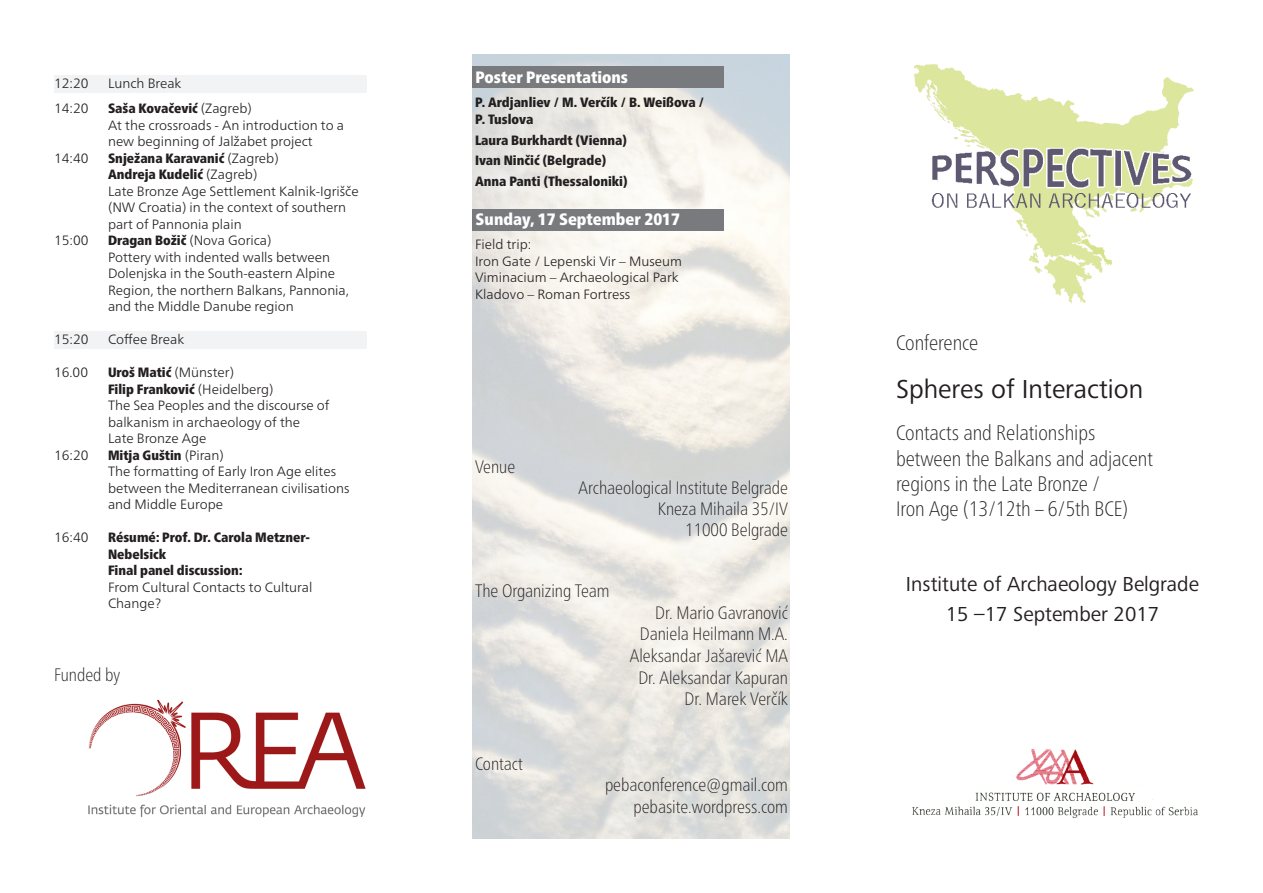
<style>
.page{position:relative;width:1263px;height:893px;background:#fff}
.page>*{position:absolute;margin:0;border:0;box-sizing:border-box;transform-origin:0 0}
.t1{font:27px "Frutiger Next LTW1 G";color:#231f20}
.t2{font:100 condensed 21px/25.2px "Frutiger Neue LT Pro";color:#231f20}
.t3{font:21px "Frutiger Next LTW1 G";color:#231f20}
.t4{font:100 condensed 18px "Frutiger Neue LT Pro";color:#231f20}
.t5{font:900 condensed 16.5px "Frutiger Neue LTW1 G";color:#fff}
.t6{font:300 13.5px/16.5px "Frutiger Neue LTW1 G";color:#231f20}
.t7{font:900 condensed 13.5px/16.5px "Frutiger Neue LTW1 G";color:#231f20}
.s1{font-weight:300;font-stretch:normal}
.s2{font-weight:900;font-stretch:condensed}
</style>
<div class="page">
<div style="left:54px;top:332px;width:313px;height:17px;background:#f2f3f4"></div>
<div style="left:54px;top:75px;width:313px;height:17px;background:#f2f3f4"></div>
<div style="left:472px;top:209px;width:252px;height:22px;background:#787a7d"></div>
<div style="left:472px;top:66px;width:252px;height:22px;background:#787a7d"></div>
<img style="left:914px;top:64px;width:280px;height:240px">
<img style="left:89px;top:701px;width:277px;height:116px">
<img style="left:912px;top:748px;width:286px;height:70px">
<p class="t6" style="left:54px;top:75px;width:36px">12:20</p>
<p class="t6" style="left:108px;top:75px;width:75px">Lunch Break</p>
<p class="t6" style="left:54px;top:100px;width:36px">14:20</p>
<p class="t7" style="left:108px;top:100px;width:145px">Saša Kovačević <span class="s1">(Zagreb)</span></p>
<p class="t6" style="left:108px;top:117px;width:238px">At the crossroads - An introduction to a new beginning of Jalžabet project</p>
<p class="t6" style="left:54px;top:150px;width:36px">14:40</p>
<p class="t7" style="left:108px;top:150px;width:172px">Snježana Karavanić <span class="s1">(Zagreb)</span></p>
<p class="t7" style="left:108px;top:166px;width:151px">Andreja Kudelić <span class="s1">(Zagreb)</span></p>
<p class="t6" style="left:108px;top:183px;width:252px">Late Bronze Age Settlement Kalnik-Igrišče (NW Croatia) in the context of southern part of Pannonia plain</p>
<p class="t6" style="left:54px;top:232px;width:36px">15:00</p>
<p class="t6" style="left:108px;top:232px;width:165px"><span class="s2">Dragan Božič</span> (Nova Gorica)</p>
<p class="t6" style="left:108px;top:249px;width:242px">Pottery with indented walls between Dolenjska in the South-eastern Alpine Region, the northern Balkans, Pannonia, and the Middle Danube region</p>
<p class="t6" style="left:54px;top:331px;width:36px">15:20</p>
<p class="t6" style="left:108px;top:331px;width:78px">Coffee Break</p>
<p class="t6" style="left:54px;top:364px;width:36px">16.00</p>
<p class="t7" style="left:108px;top:364px;width:127px">Uroš Matić <span class="s1">(Münster)</span></p>
<p class="t7" style="left:108px;top:381px;width:167px">Filip Franković <span class="s1">(Heidelberg)</span></p>
<p class="t6" style="left:108px;top:397px;width:223px">The Sea Peoples and the discourse of balkanism in archaeology of the<br>Late Bronze Age</p>
<p class="t6" style="left:54px;top:447px;width:36px">16:20</p>
<p class="t7" style="left:108px;top:447px;width:117px">Mitja Guštin <span class="s1">(Piran)</span></p>
<p class="t6" style="left:108px;top:463px;width:243px">The formatting of Early Iron Age elites between the Mediterranean civilisations and Middle Europe</p>
<p class="t6" style="left:54px;top:529px;width:36px">16:40</p>
<p class="t7" style="left:108px;top:529px;width:204px">Résumé: Prof. Dr. Carola Metzner-<br>Nebelsick<br>Final panel discussion:</p>
<p class="t6" style="left:108px;top:579px;width:206px">From Cultural Contacts to Cultural<br>Change?</p>
<p class="t4" style="left:54px;top:665px;width:68px">Funded by</p>
<p class="t5" style="left:476px;top:67px;width:154px">Poster Presentations</p>
<p class="t7" style="left:475px;top:94px;width:231px">P. Ardjanliev / M. Verčík / B. Weißova /<br>P. Tuslova</p>
<p class="t7" style="left:475px;top:132px;width:154px">Laura Burkhardt (Vienna)</p>
<p class="t7" style="left:475px;top:152px;width:133px">Ivan Ninčić (Belgrade)</p>
<p class="t7" style="left:475px;top:173px;width:154px">Anna Panti (Thessaloniki)</p>
<p class="t5" style="left:476px;top:210px;width:206px">Sunday, 17 September 2017</p>
<p class="t6" style="left:475px;top:236px;width:58px">Field trip:</p>
<p class="t6" style="left:475px;top:253px;width:209px">Iron Gate / Lepenski Vir – Museum</p>
<p class="t6" style="left:475px;top:269px;width:205px">Viminacium – Archaeological Park</p>
<p class="t6" style="left:475px;top:286px;width:157px">Kladovo – Roman Fortress</p>
<p class="t4" style="left:475px;top:456px;width:42px">Venue</p>
<p class="t4" style="left:579px;top:477px;width:211px">Archaeological Institute Belgrade</p>
<p class="t4" style="left:658px;top:498px;width:132px">Kneza Mihaila 35/IV</p>
<p class="t4" style="left:685px;top:519px;width:104px">11000 Belgrade</p>
<p class="t4" style="left:475px;top:580px;width:136px">The Organizing Team</p>
<p class="t4" style="left:475px;top:753px;width:49px">Contact</p>
<p class="t4" style="left:655px;top:602px;width:134px">Dr. Mario Gavranović</p>
<p class="t4" style="left:640px;top:624px;width:150px">Daniela Heilmann M.A.</p>
<p class="t4" style="left:630px;top:645px;width:160px">Aleksandar Jašarević MA</p>
<p class="t4" style="left:638px;top:667px;width:151px">Dr. Aleksandar Kapuran</p>
<p class="t4" style="left:685px;top:688px;width:105px">Dr. Marek Verčík</p>
<p class="t4" style="left:605px;top:774px;width:184px">pebaconference@gmail.com</p>
<p class="t4" style="left:633px;top:796px;width:156px">pebasite.wordpress.com</p>
<p class="t2" style="left:896px;top:330px;width:84px">Conference</p>
<p class="t1" style="left:896px;top:374px;width:249px">Spheres of Interaction</p>
<p class="t2" style="left:896px;top:420px;width:258px">Contacts and Relationships between the Balkans and adjacent regions in the Late Bronze /<br>Iron Age (13/12th – 6/5th BCE)</p>
<p class="t3" style="left:906px;top:572px;width:294px">Institute of Archaeology Belgrade</p>
<p class="t3" style="left:946px;top:602px;width:215px">15 –17 September 2017</p>
</div>
